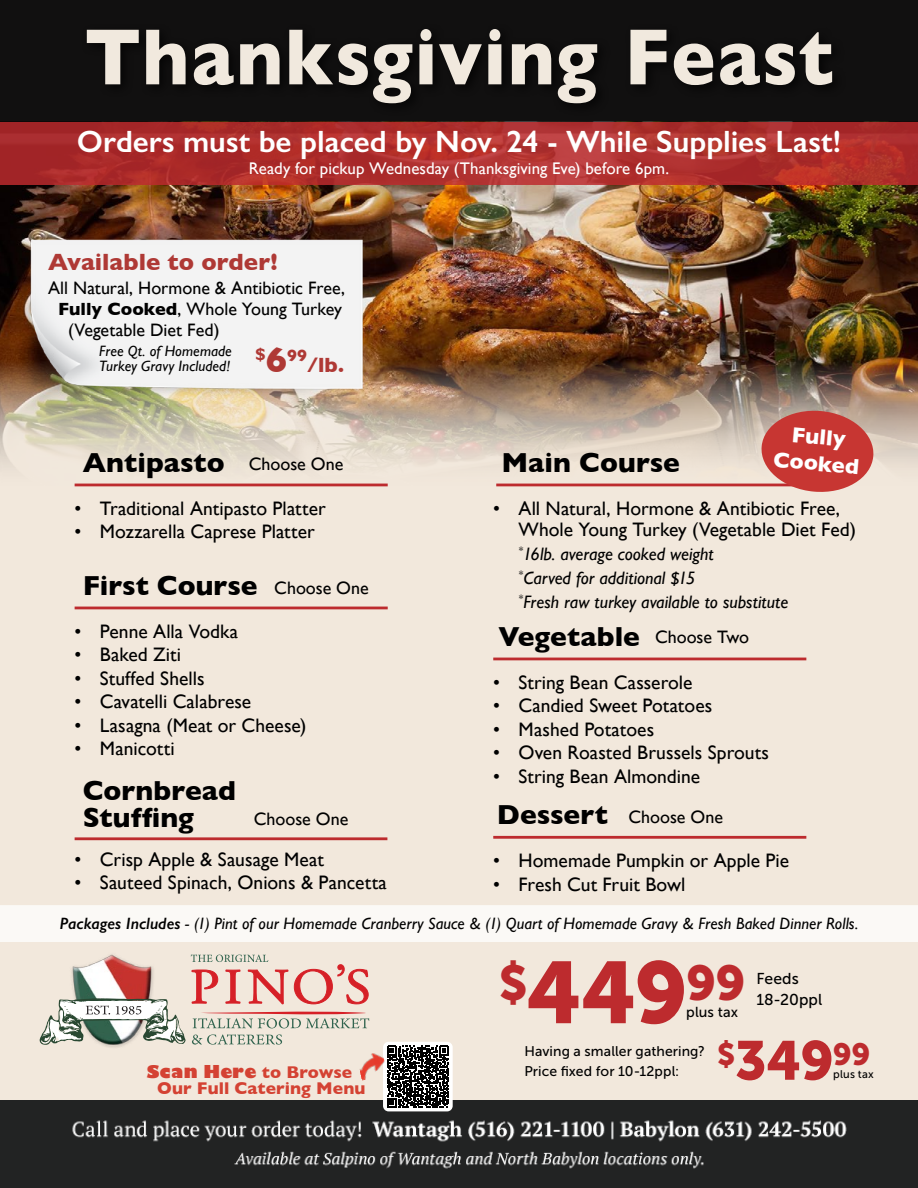
<style>
.page{position:relative;width:918px;height:1188px;background:#fff}
.page>*{position:absolute;margin:0;border:0;box-sizing:border-box;transform-origin:0 0}
.t1{font:700 80.7px "Gill Sans";letter-spacing:.02em;color:#f1e9de;scale:.92 1}
.t2{font:48.75px "Museo Sans 900";color:#bd2b2e}
.t3{font:600 30.9px "Gill Sans";color:#fff}
.t4{font:30.6px "Museo Sans 900";color:#bd2b2e}
.t5{font:700 28.05px/27px "Gill Sans";color:#000}
.t6{font:700 24px "Gill Sans";color:#af3935}
.t7{font:700 22.2px/26.5px "Gill Sans";color:#fff;text-align:center}
.t8{font:700 21px "Gill Sans";color:#af3935}
.t9{font:19.5px/21px "Gill Sans";color:#000}
.t10{font:18px "Gill Sans";color:#000}
.t11{font:italic 18px/24px "Gill Sans";color:#000}
.t12{font:700 17.4px/16px "Gill Sans";letter-spacing:.005em;color:#d44233}
.t13{font:16.8px "Gill Sans";letter-spacing:.005em;color:#fff}
.t14{font:700 16.65px "Gill Sans";color:#af3935}
.t15{font:italic 16.5px "Gill Sans";letter-spacing:.005em;color:#000}
.t16{font:15.75px/21px "Museo Sans 500";letter-spacing:.005em;color:#000}
.t17{font:italic 15px/15px "Gill Sans";letter-spacing:.005em;color:#000}
.t18{font:14.4px "Museo Sans 500";letter-spacing:.005em;color:#000}
.t19{font:13.95px/19.5px "Museo Sans 500";letter-spacing:.005em;color:#000}
.t20{font:11.1px "Museo Sans 500";letter-spacing:.015em;color:#000}
.s1{font-weight:700}
.s2{font-size:17.55px}
.s3{font-size:36px}
.s4{font-weight:400;font-size:18px}
.s5{font-weight:700;font-size:28.05px}
.s6{font-weight:600}
.s7{font-weight:800}
.s8{font-size:86.7px}
.s9{font-size:54.6px}
</style>
<div class="page">
<div style="left:0;top:523px;width:918px;height:577px;background:#f2e8dc"></div>
<div style="left:0;top:1100px;width:918px;height:88px;background:#222323"></div>
<div style="left:0;top:905px;width:918px;height:37px;background:#fbf9f6"></div>
<img style="left:0;top:185px;width:918px;height:338px">
<div style="left:0;top:0;width:918px;height:122px;background:#111010"></div>
<div style="left:80px;top:24px;width:766px;height:93px;background:#0f0e0e"></div>
<img style="left:54px;top:1110px;width:810px;height:68px">
<svg style="left:0;top:122px;width:918px;height:63px;fill:#ae2e2b"></svg>
<img style="left:62px;top:948px;width:99px;height:103px">
<svg style="left:40px;top:955px;width:329px;height:90px"></svg>
<hr style="left:75px;top:607px;width:313px;height:2px;background:#bd2b2e">
<hr style="left:493px;top:658px;width:313px;height:2px;background:#bd2b2e">
<hr style="left:75px;top:484px;width:313px;height:2px;background:#bd2b2e">
<hr style="left:496px;top:484px;width:313px;height:2px;background:#bd2b2e">
<hr style="left:75px;top:837px;width:312px;height:3px;background:#bd2b2e">
<hr style="left:493px;top:836px;width:313px;height:3px;background:#bd2b2e">
<svg style="left:760px;top:408px;width:115px;height:86px"></svg>
<img style="left:1px;top:180px;width:405px;height:250px">
<div style="left:383px;top:1042px;width:70px;height:69px;background:#fff;border-radius:6px"></div>
<svg style="left:387px;top:1046px;width:62px;height:61px"></svg>
<img style="left:357px;top:1051px;width:28px;height:30px">
<h1 class="t1" style="left:84px;top:-7px;width:816px">Thanksgiving Feast</h1>
<h3 class="t3" style="left:77px;top:123px;width:766px">Orders must be placed by Nov. 24 - While Supplies Last!</h3>
<p class="t13" style="left:249px;top:158px;width:422px">Ready for pickup Wednesday (Thanksgiving Eve) before 6pm.</p>
<p class="t6" style="left:48px;top:243px;width:231px">Available to order!</p>
<p class="t10" style="left:48px;top:277px;width:299px">All Natural, Hormone &amp; Antibiotic Free,</p>
<p class="t10" style="left:58px;top:298px;width:285px"><span class="s1">Fully Cooked</span>, Whole Young Turkey</p>
<p class="t10" style="left:68px;top:319px;width:153px">(Vegetable Diet Fed)</p>
<p class="t14" style="left:255px;top:342px;width:54px"><span class="s2">$</span><span class="s3">6</span>99</p>
<p class="t8" style="left:307px;top:348px;width:39px">/lb.</p>
<p class="t17" style="left:99px;top:344px;width:134px">Free Qt. of Homemade<br>Turkey Gravy Included!</p>
<h3 class="t5" style="left:83px;top:448px;width:262px">Antipasto <span class="s4">Choose One</span></h3>
<p class="t9" style="left:75px;top:498px;width:253px">• Traditional Antipasto Platter</p>
<p class="t9" style="left:75px;top:521px;width:242px">• Mozzarella Caprese Platter</p>
<h3 class="t5" style="left:83px;top:571px;width:288px">First Course <span class="s4">Choose One</span></h3>
<p class="t9" style="left:75px;top:621px;width:165px">• Penne Alla Vodka</p>
<p class="t9" style="left:75px;top:644px;width:108px">• Baked Ziti</p>
<p class="t9" style="left:75px;top:667px;width:132px">• Stuffed Shells</p>
<p class="t9" style="left:75px;top:691px;width:178px">• Cavatelli Calabrese</p>
<p class="t9" style="left:75px;top:714px;width:233px">• Lasagna (Meat or Cheese)</p>
<p class="t9" style="left:75px;top:738px;width:102px">• Manicotti</p>
<h3 class="t5" style="left:83px;top:776px;width:155px">Cornbread<br>Stuffing</h3>
<p class="t10" style="left:254px;top:809px;width:96px">Choose One</p>
<p class="t9" style="left:75px;top:849px;width:251px">• Crisp Apple &amp; Sausage Meat</p>
<p class="t9" style="left:75px;top:872px;width:314px">• Sauteed Spinach, Onions &amp; Pancetta</p>
<h3 class="t5" style="left:501px;top:448px;width:180px">Main Course</h3>
<p class="t7" style="left:777px;top:419px;width:88px;rotate:5deg">Fully<br>Cooked</p>
<p class="t9" style="left:519px;top:498px;width:339px;text-indent:-25px">• All Natural, Hormone &amp; Antibiotic Free,<br>Whole Young Turkey (Vegetable Diet Fed)</p>
<p class="t11" style="left:519px;top:542px;width:271px"><sup>*</sup>16lb. average cooked weight<br><sup>*</sup>Carved for additional $15<br><sup>*</sup>Fresh raw turkey available to substitute</p>
<h3 class="t5" style="left:498px;top:622px;width:252px">Vegetable <span class="s4">Choose Two</span></h3>
<p class="t9" style="left:493px;top:672px;width:201px">• String Bean Casserole</p>
<p class="t9" style="left:493px;top:695px;width:221px">• Candied Sweet Potatoes</p>
<p class="t9" style="left:493px;top:718px;width:162px">• Mashed Potatoes</p>
<p class="t9" style="left:493px;top:742px;width:277px">• Oven Roasted Brussels Sprouts</p>
<p class="t9" style="left:493px;top:765px;width:208px">• String Bean Almondine</p>
<p class="t10" style="left:497px;top:806px;width:228px"><span class="s5">Dessert</span> Choose One</p>
<p class="t9" style="left:493px;top:850px;width:297px">• Homemade Pumpkin or Apple Pie</p>
<p class="t9" style="left:493px;top:873px;width:194px">• Fresh Cut Fruit Bowl</p>
<p class="t15" style="left:60px;top:914px;width:800px"><span class="s6">Packages Includes</span> - (1) Pint of our Homemade Cranberry Sauce &amp; (1) Quart of Homemade Gravy &amp; Fresh Baked Dinner Rolls.</p>
<p class="t12" style="left:157px;top:1064px;width:210px;text-indent:-10px"><span class="s7">Scan Here</span> to Browse<br>Our Full Catering Menu</p>
<h2 class="t2" style="left:499px;top:955px;width:248px">$<span class="s8">449</span>99</h2>
<p class="t16" style="left:756px;top:969px;width:67px">Feeds<br>18-20ppl</p>
<h3 class="t4" style="left:717px;top:1037px;width:155px">$<span class="s9">349</span>99</h3>
<p class="t18" style="left:686px;top:1004px;width:53px">plus tax</p>
<p class="t19" style="left:524px;top:1042px;width:182px">Having a smaller gathering?<br>Price fixed for 10-12ppl:</p>
<p class="t20" style="left:833px;top:1068px;width:42px">plus tax</p>
</div>
